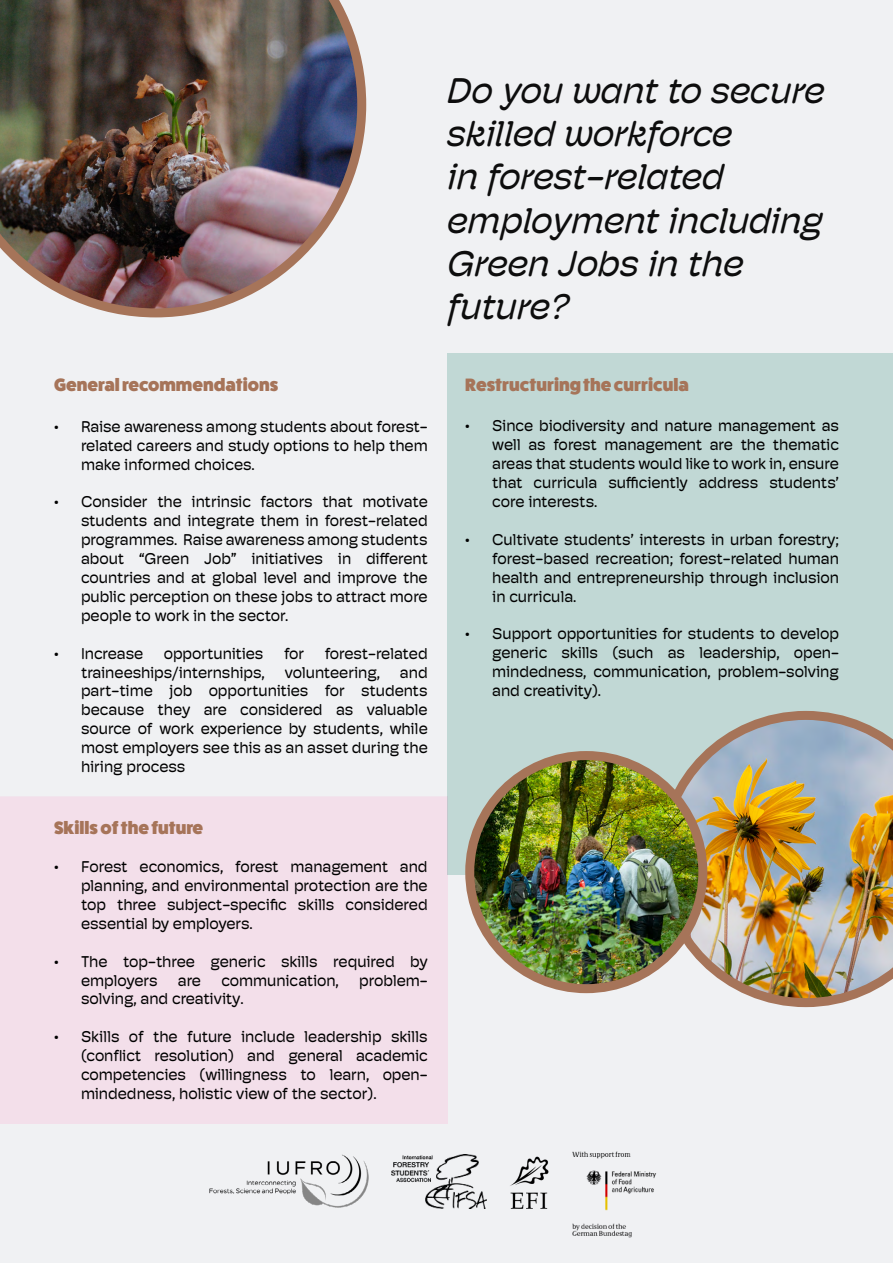
<style>
.page{position:relative;width:893px;height:1263px;background:#f0f1f3}
.page>*{position:absolute;margin:0;border:0;box-sizing:border-box;transform-origin:0 0}
.t1{font:italic 36px/43.2px "Hoss Round";letter-spacing:-.01em;color:#0d0d0d}
.t2{font:800 18px "Fat Frank";color:#a67459}
.t3{font:15.75px/18.9px "Hoss Round";color:#000;text-align:justify}
.t4{font:15.75px "Hoss Round";letter-spacing:-.02em;color:#000}
</style>
<div class="page">
<div style="left:0;top:796px;width:447px;height:328px;background:#f3dfea"></div>
<img style="left:0;top:0;width:366px;height:317px">
<img style="left:510px;top:1149px;width:39px;height:60px">
<img style="left:208px;top:1153px;width:163px;height:56px">
<img style="left:392px;top:1154px;width:95px;height:55px">
<img style="left:558px;top:1139px;width:127px;height:110px">
<div style="left:0;top:352px;width:447px;height:444px;background:#f0f1f3"></div>
<div style="left:447px;top:353px;width:446px;height:521px;background:#c1d8d5"></div>
<img style="left:658px;top:711px;width:235px;height:296px">
<img style="left:470px;top:755px;width:233px;height:234px;border-radius:117px">
<div style="left:465px;top:751px;width:242px;height:242px;border:9px solid #a67459;border-radius:50%"></div>
<h1 class="t1" style="left:447px;top:69px;width:379px">Do you want to secure skilled workforce<br>in forest-related employment including<br>Green Jobs in the future?</h1>
<p class="t2" style="left:54px;top:375px;width:226px">General recommendations</p>
<p class="t3" style="left:81px;top:417px;width:348px;text-indent:-27px">• Raise awareness among students about forest&shy;related careers and study options to help them make informed choices.</p>
<p class="t3" style="left:81px;top:493px;width:348px;text-indent:-27px">• Consider the intrinsic factors that motivate students and integrate them in forest-related programmes. Raise awareness among students about “Green Job” initiatives in different countries and at global level and improve the public perception on these jobs to attract more people to work in the sector.</p>
<p class="t3" style="left:54px;top:644px;width:91px">• Increase</p>
<p class="t3" style="left:164px;top:644px;width:101px">opportunities</p>
<p class="t3" style="left:284px;top:644px;width:22px">for</p>
<p class="t4" style="left:325px;top:644px;width:104px">forest-related</p>
<p class="t3" style="left:81px;top:663px;width:185px">traineeships/internships,</p>
<p class="t3" style="left:285px;top:663px;width:97px">volunteering,</p>
<p class="t3" style="left:81px;top:663px;width:348px;text-indent:319px">and part-time job opportunities for students because they are considered as valuable source of work experience by students, while most employers see this as an asset during the hiring process</p>
<p class="t2" style="left:54px;top:818px;width:151px">Skills of the future</p>
<p class="t3" style="left:81px;top:857px;width:348px;text-indent:-27px">• Forest economics, forest management and planning, and environmental protection are the top three subject-specific skills considered essential by employers.</p>
<p class="t3" style="left:81px;top:952px;width:348px;text-indent:-27px">• The top-three generic skills required by employers</p>
<p class="t3" style="left:178px;top:971px;width:25px">are</p>
<p class="t3" style="left:221px;top:971px;width:119px">communication,</p>
<p class="t3" style="left:359px;top:971px;width:70px">problem-</p>
<p class="t3" style="left:81px;top:989px;width:164px">solving, and creativity.</p>
<p class="t3" style="left:81px;top:1027px;width:348px;text-indent:-27px">• Skills of the future include leadership skills (conflict resolution) and general academic competencies (willingness to learn, open&shy;mindedness, holistic view of the sector).</p>
<p class="t2" style="left:465px;top:375px;width:225px">Restructuring the curricula</p>
<p class="t3" style="left:492px;top:417px;width:348px;text-indent:-27px">• Since biodiversity and nature management as well as forest management are the thematic areas that students would like to work in, ensure that curricula sufficiently address students’ core interests.</p>
<p class="t3" style="left:492px;top:530px;width:348px;text-indent:-27px">• Cultivate students’ interests in urban forestry; forest-based recreation; forest-related human health and entrepreneurship through inclusion in curricula.</p>
<p class="t3" style="left:492px;top:624px;width:348px;text-indent:-27px">• Support opportunities for students to develop generic skills (such as leadership, open&shy;mindedness, communication, problem-solving and creativity).</p>
</div>
